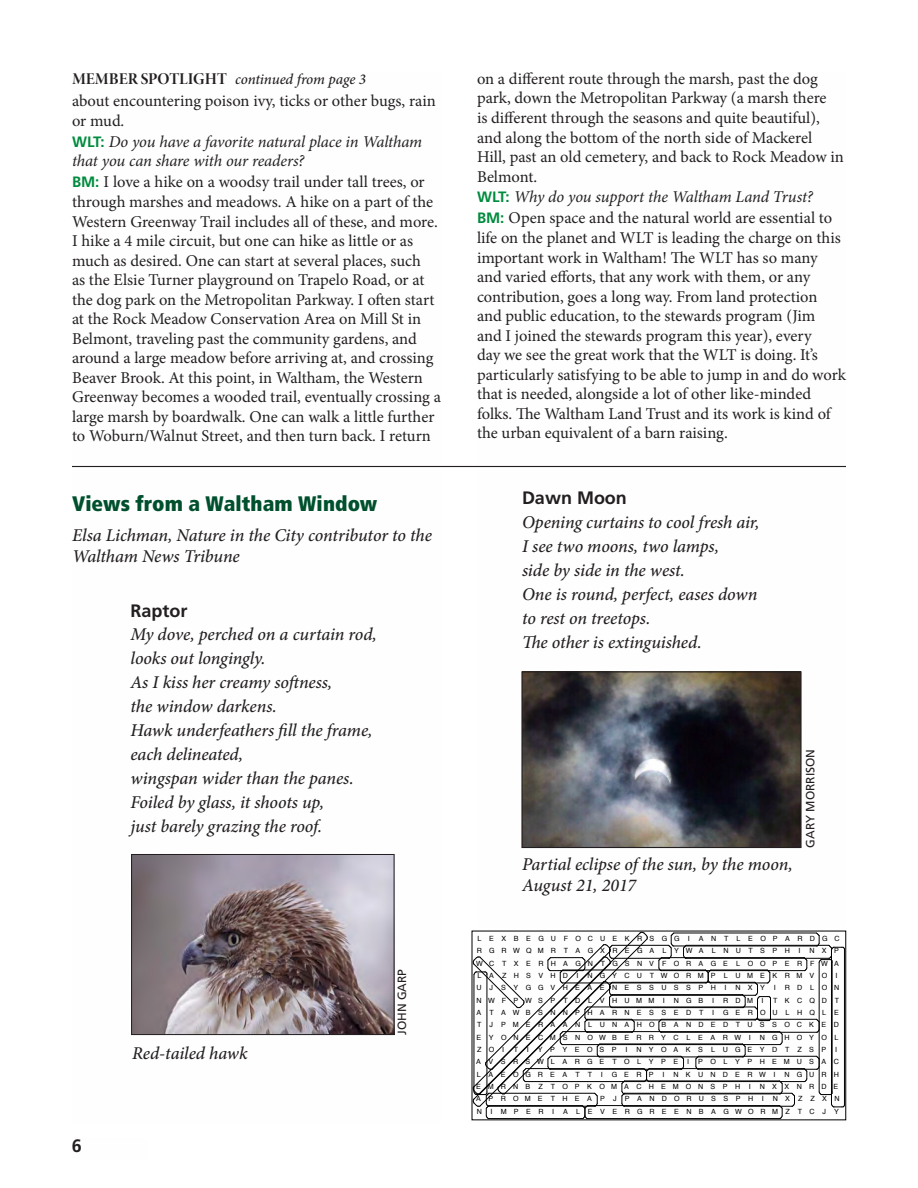
<style>
.page{position:relative;width:918px;height:1188px;background:#fff}
.page>*{position:absolute;margin:0;border:0;box-sizing:border-box;transform-origin:0 0}
.Head_A{font:900 condensed 21px "Frutiger LT Std";letter-spacing:.005em;color:#00502e}
.Byline{font:italic 500 18px/21px "Minion Pro";letter-spacing:-.005em;color:#231f20}
.Head_B{font:700 18px "Frutiger LT Std";color:#231f20}
.interview{font:16.5px/19.5px "Minion Pro";letter-spacing:-.005em;color:#231f20}
.interview_question{font:italic 16.5px/19.5px "Minion Pro";letter-spacing:-.01em;color:#231f20}
.Body{font:16.5px/19.5px "Minion Pro";color:#231f20}
.jumpline{font:italic 500 15px "Minion Pro";letter-spacing:-.01em;color:#231f20}
.Photo_Credit{font:12px "Frutiger LT Std";color:#231f20}
.t1{font:7.2px/12.3px "Helvetica";letter-spacing:1.04em;color:#000}
.t2{font:7.2px/12.3px "Helvetica";letter-spacing:1.06em;color:#000}
.t3{font:7.2px "Helvetica";letter-spacing:1.005em;color:#000}
.t4{font:7.2px "Helvetica";letter-spacing:1.12em;color:#000}
.s1{font-family:"Minion Pro Bold Disp";font-weight:400;font-style:normal;font-size:16.5px}
.s2{font-family:"Frutiger LT Std";font-weight:700;font-style:normal;font-size:15px;color:#008b3e}
.s3{font-family:"Frutiger LT Std";font-weight:700;font-size:15px;color:#008b3e}
</style>
<div class="page">
<img style="left:133px;top:856px;width:259px;height:177px">
<div style="left:131px;top:854px;width:263px;height:181px;border:1px solid #231f20"></div>
<img style="left:523px;top:673px;width:277px;height:173px">
<div style="left:521px;top:671px;width:281px;height:177px;border:1px solid #231f20"></div>
<hr style="left:72px;top:466px;width:774px;height:1px;background:#231f20">
<svg style="left:472px;top:930px;width:373px;height:189px"></svg>
<p class="jumpline" style="left:72px;top:69px;width:296px"><span class="s1">MEMBER SPOTLIGHT</span> continued from page 3</p>
<p class="Body" style="left:72px;top:92px;width:365px">about encountering poison ivy, ticks or other bugs, rain or mud.</p>
<p class="interview_question" style="left:72px;top:132px;width:352px"><span class="s2">WLT:</span> Do you have a favorite natural place in Waltham that you can share with our readers?</p>
<p class="interview" style="left:72px;top:173px;width:370px"><span class="s3">BM:</span> I love a hike on a woodsy trail under tall trees, or through marshes and meadows. A hike on a part of the Western Greenway Trail includes all of these, and more.<br>I hike a 4 mile circuit, but one can hike as little or as much as desired. One can start at several places, such<br>as the Elsie Turner playground on Trapelo Road, or at the dog park on the Metropolitan Parkway. I often start at the Rock Meadow Conservation Area on Mill St in Belmont, traveling past the community gardens, and around a large meadow before arriving at, and crossing Beaver Brook. At this point, in Waltham, the Western Greenway becomes a wooded trail, eventually crossing a large marsh by boardwalk. One can walk a little further to Woburn/Walnut Street, and then turn back. I return</p>
<p class="Head_A" style="left:72px;top:491px;width:307px">Views from a Waltham Window</p>
<p class="Byline" style="left:72px;top:524px;width:361px">Elsa Lichman, Nature in the City contributor to the<br>Waltham News Tribune</p>
<p class="Head_B" style="left:130px;top:600px;width:59px">Raptor</p>
<p class="Byline" style="left:130px;top:624px;width:248px">My dove, perched on a curtain rod,</p>
<p class="Byline" style="left:130px;top:648px;width:137px">looks out longingly.</p>
<p class="Byline" style="left:130px;top:672px;width:203px">As I kiss her creamy softness,</p>
<p class="Byline" style="left:130px;top:696px;width:148px">the window darkens.</p>
<p class="Byline" style="left:130px;top:720px;width:244px">Hawk underfeathers fill the frame,</p>
<p class="Byline" style="left:130px;top:744px;width:114px">each delineated,</p>
<p class="Byline" style="left:130px;top:768px;width:225px">wingspan wider than the panes.</p>
<p class="Byline" style="left:130px;top:792px;width:195px">Foiled by glass, it shoots up,</p>
<p class="Byline" style="left:130px;top:816px;width:193px">just barely grazing the roof.</p>
<p class="Head_B" style="left:72px;top:1135px;width:12px">6</p>
<p class="Byline" style="left:132px;top:1042px;width:117px">Red-tailed hawk</p>
<p class="Photo_Credit" style="left:395px;top:1035px;width:68px;rotate:-90deg">JOHN GARP</p>
<p class="interview" style="left:477px;top:69px;width:368px">on a different route through the marsh, past the dog park, down the Metropolitan Parkway (a marsh there<br>is different through the seasons and quite beautiful), and along the bottom of the north side of Mackerel Hill, past an old cemetery, and back to Rock Meadow in Belmont.</p>
<p class="interview_question" style="left:477px;top:187px;width:338px"><span class="s2">WLT:</span> Why do you support the Waltham Land Trust?</p>
<p class="interview" style="left:477px;top:209px;width:370px"><span class="s3">BM:</span> Open space and the natural world are essential to life on the planet and WLT is leading the charge on this important work in Waltham! The WLT has so many and varied efforts, that any work with them, or any contribution, goes a long way. From land protection and public education, to the stewards program (Jim<br>and I joined the stewards program this year), every<br>day we see the great work that the WLT is doing. It’s particularly satisfying to be able to jump in and do work that is needed, alongside a lot of other like-minded folks. The Waltham Land Trust and its work is kind of the urban equivalent of a barn raising.</p>
<p class="Head_B" style="left:522px;top:487px;width:106px">Dawn Moon</p>
<p class="Byline" style="left:522px;top:512px;width:239px">Opening curtains to cool fresh air,</p>
<p class="Byline" style="left:522px;top:536px;width:199px">I see two moons, two lamps,</p>
<p class="Byline" style="left:522px;top:560px;width:164px">side by side in the west.</p>
<p class="Byline" style="left:522px;top:584px;width:237px">One is round, perfect, eases down</p>
<p class="Byline" style="left:522px;top:608px;width:130px">to rest on treetops.</p>
<p class="Byline" style="left:522px;top:632px;width:181px">The other is extinguished.</p>
<p class="Byline" style="left:522px;top:853px;width:272px">Partial eclipse of the sun, by the moon,<br>August 21, 2017</p>
<p class="Photo_Credit" style="left:803px;top:848px;width:100px;rotate:-90deg">GARY MORRISON</p>
<p class="t1" style="left:477px;top:933px;width:364px;text-indent:222px">ANTLEOPARDGC<br>RGRWQMRTAGXREGA LYWA LNUTSPH I</p>
<p class="t2" style="left:478px;top:933px;width:214px">LEXBEGUFOCUEKRSGGI</p>
<p class="t1" style="left:476px;top:945px;width:364px;text-align:justify;text-indent:334px">NXP WCTXERHAGNTGSNV FORAGE LOOPERFWA LAZHSVHD I</p>
<p class="t2" style="left:477px;top:970px;width:362px;text-indent:111px">NGYCUTWORMP LUMEKRMVO I<br>UJSYGGVHEAENESSUSSPH I</p>
<p class="t1" style="left:736px;top:982px;width:42px">NXY I</p>
<p class="t1" style="left:785px;top:982px;width:56px">RDLON</p>
<p class="t3" style="left:477px;top:995px;width:190px">NWFPWSP TDLVHUMM I</p>
<p class="t1" style="left:674px;top:994px;width:42px">NGB I</p>
<p class="t1" style="left:723px;top:994px;width:42px">RDM I</p>
<p class="t1" style="left:773px;top:994px;width:67px">TKCQDT</p>
<p class="t2" style="left:477px;top:1007px;width:239px">ATAWBSNNPHARNESSEDT I</p>
<p class="t1" style="left:476px;top:1007px;width:364px;text-align:justify;text-indent:247px">GEROULHQLE TJPMERAANLUNAHOBANDEDTUSSOCKED EYONECMSNOWBERRYCLEARWI</p>
<p class="t3" style="left:760px;top:1032px;width:80px">NGHOYOL</p>
<p class="t2" style="left:476px;top:1044px;width:362px;text-indent:160px">NYOAKSLUGEYDTZSP I<br>AVSRSWLARGETOLYPE I</p>
<p class="t1" style="left:477px;top:1044px;width:29px">ZOI</p>
<p class="t1" style="left:514px;top:1044px;width:16px">T I</p>
<p class="t2" style="left:538px;top:1044px;width:91px">YPYEOSP I</p>
<p class="t2" style="left:698px;top:1056px;width:142px">POLYPHEMUSAC</p>
<p class="t2" style="left:477px;top:1068px;width:127px">LAEOGREATT I</p>
<p class="t1" style="left:612px;top:1068px;width:54px">GERP I</p>
<p class="t3" style="left:673px;top:1069px;width:103px">NKUNDERWI</p>
<p class="t1" style="left:784px;top:1068px;width:56px">NGURH</p>
<p class="t3" style="left:476px;top:1081px;width:276px">EMRNB Z TOPKOMACHEMONSPH I</p>
<p class="t1" style="left:476px;top:1081px;width:364px;text-indent:284px">NXXNRDE<br>APROMETHEAPJPANDORUSSPH I</p>
<p class="t1" style="left:773px;top:1093px;width:68px">NXZZXN</p>
<p class="t4" style="left:477px;top:1106px;width:79px">NIMPERI</p>
<p class="t2" style="left:563px;top:1105px;width:277px">ALEVERGREENBAGWORMZTCJY</p>
</div>
